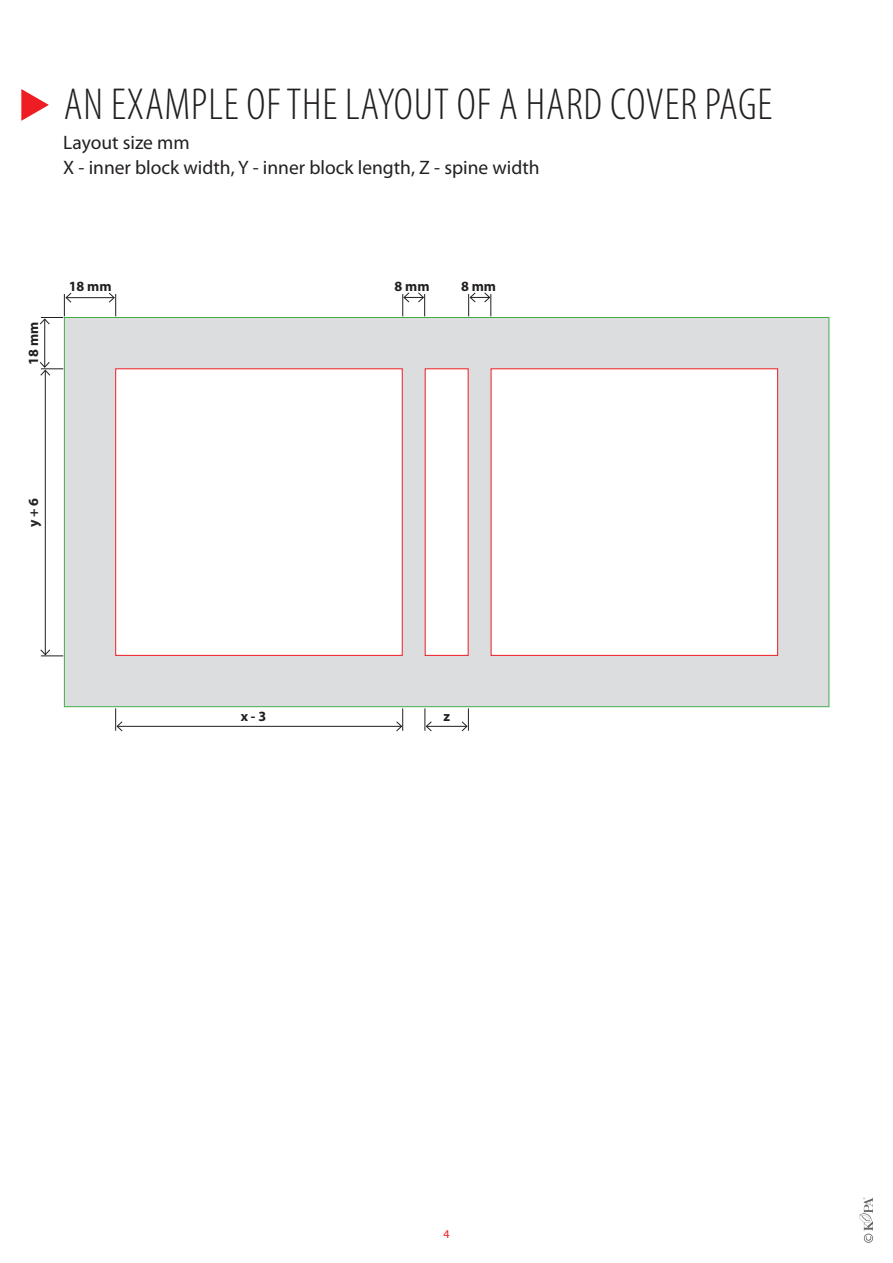
<style>
.page{position:relative;width:893px;height:1263px;background:#fff}
.page>*{position:absolute;margin:0;border:0;box-sizing:border-box;transform-origin:0 0}
.t1{font:300 condensed 45px "Myriad Pro";letter-spacing:.02em;color:#231f20}
.t2{font:19.5px/25.5px "Myriad Pro";color:#231f20}
.t3{font:700 14.1px "Myriad Pro";color:#231f20}
.t4{font:12px "Myriad Pro";color:#ee1d23}
</style>
<div class="page">
<svg style="left:859px;top:1197px;width:14px;height:46px"></svg>
<div style="left:64px;top:317px;width:765px;height:390px;background:#dcdddf;border:1px solid #40ae49"></div>
<div style="left:115px;top:368px;width:288px;height:288px;background:#fff;border:1px solid #ee1d23"></div>
<div style="left:491px;top:368px;width:287px;height:288px;background:#fff;border:1px solid #ee1d23"></div>
<div style="left:425px;top:368px;width:43px;height:288px;background:#fff"></div>
<hr style="left:45px;top:370px;width:1px;height:285px;background:#231f20">
<hr style="left:44px;top:319px;width:1px;height:48px;background:#231f20">
<svg style="left:40px;top:361px;width:23px;height:15px"></svg>
<svg style="left:40px;top:649px;width:23px;height:8px"></svg>
<hr style="left:66px;top:297px;width:48px;height:1px;background:#231f20">
<svg style="left:40px;top:292px;width:32px;height:33px"></svg>
<svg style="left:108px;top:292px;width:8px;height:24px"></svg>
<svg style="left:402px;top:292px;width:23px;height:24px"></svg>
<svg style="left:468px;top:292px;width:24px;height:24px"></svg>
<hr style="left:117px;top:726px;width:285px;height:1px;background:#231f20">
<svg style="left:115px;top:708px;width:8px;height:24px"></svg>
<svg style="left:396px;top:708px;width:7px;height:24px"></svg>
<hr style="left:426px;top:726px;width:41px;height:1px;background:#231f20">
<svg style="left:425px;top:708px;width:7px;height:24px"></svg>
<svg style="left:461px;top:708px;width:8px;height:24px"></svg>
<svg style="left:21px;top:89px;width:28px;height:32px"></svg>
<h1 class="t1" style="left:64px;top:80px;width:710px">AN EXAMPLE OF THE LAYOUT OF A HARD COVER PAGE</h1>
<p class="t2" style="left:63px;top:129px;width:478px">Layout size mm<br>X - inner block width, Y - inner block length, Z - spine width</p>
<p class="t3" style="left:24px;top:365px;width:44px;rotate:-90deg">18 mm</p>
<p class="t3" style="left:69px;top:277px;width:44px">18 mm</p>
<p class="t3" style="left:394px;top:277px;width:37px">8 mm</p>
<p class="t3" style="left:461px;top:277px;width:37px">8 mm</p>
<p class="t3" style="left:24px;top:527px;width:31px;rotate:-90deg">y + 6</p>
<p class="t3" style="left:241px;top:707px;width:27px">x - 3</p>
<p class="t3" style="left:443px;top:707px;width:8px">z</p>
<p class="t4" style="left:443px;top:1227px;width:8px">4</p>
</div>
